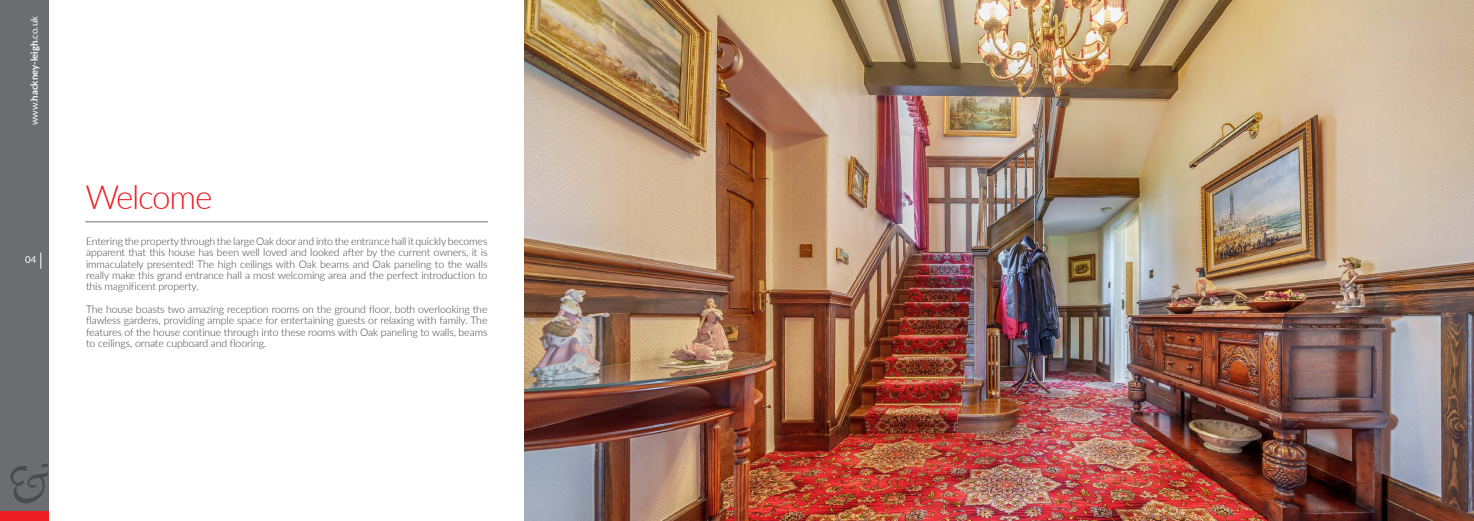
<style>
.page{position:relative;width:1474px;height:521px;background:#fff}
.page>*{position:absolute;margin:0;border:0;box-sizing:border-box;transform-origin:0 0}
.t1{font:300 33.25px "Lato";letter-spacing:-.04em;color:#ee1d23}
.t2{font:300 10.5px/11.4px "Lato";letter-spacing:-.01em;color:#3e3e3f;text-align:justify}
.t3{font:700 9.62px "Lato";color:#fff}
.t4{font:9.62px "Lato";color:#fff}
.s1{font-weight:400}
</style>
<div class="page">
<div style="left:0;top:0;width:48px;height:521px;background:#6c6d70"></div>
<div style="left:0;top:511px;width:48px;height:10px;background:#ee1d23"></div>
<svg style="left:11px;top:464px;width:37px;height:39px"></svg>
<svg style="left:40px;top:253px;width:1px;height:15px"></svg>
<img style="left:525px;top:0;width:948px;height:521px">
<hr style="left:85px;top:221px;width:402px;height:1px;background:#6c6d70">
<p class="t3" style="left:27px;top:125px;width:111px;rotate:-90deg"><span class="s1">www.</span>hackney-leigh<span class="s1">.co.uk</span></p>
<p class="t4" style="left:25px;top:253px;width:13px">04</p>
<p class="t1" style="left:85px;top:174px;width:128px">Welcome</p>
<p class="t2" style="left:86px;top:235px;width:403px">Entering the property through the large Oak door and into the entrance hall it quickly becomes apparent that this house has been well loved and looked after by the current owners, it is immaculately presented! The high ceilings with Oak beams and Oak paneling to the walls really make this grand entrance hall a most welcoming area and the perfect introduction to this magnificent property.</p>
<p class="t2" style="left:86px;top:303px;width:403px">The house boasts two amazing reception rooms on the ground floor, both overlooking the flawless gardens, providing ample space for entertaining guests or relaxing with family. The features of the house continue through into these rooms with Oak paneling to walls, beams to ceilings, ornate cupboard and flooring.</p>
</div>
